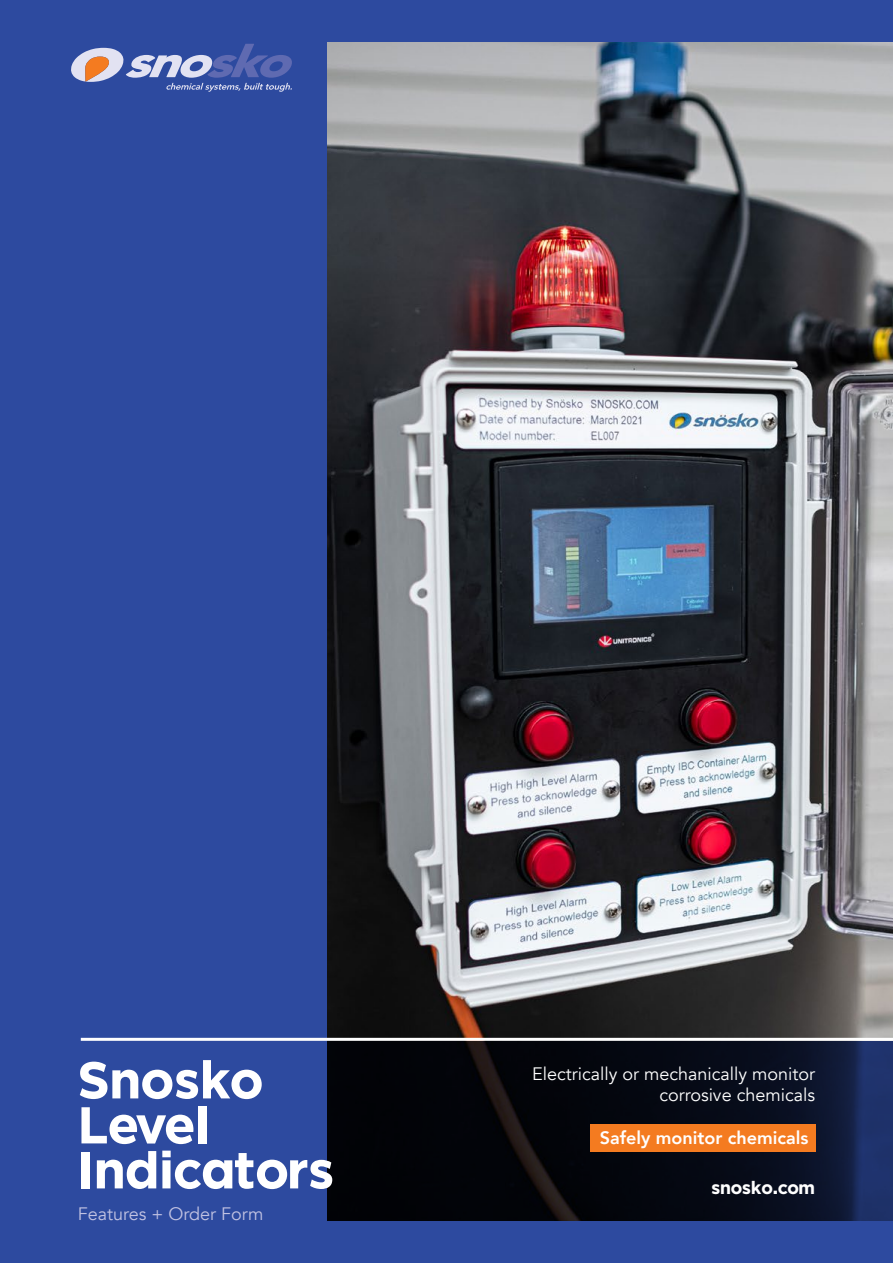
<style>
.page{position:relative;width:893px;height:1263px;background:#2d4a9f}
.page>*{position:absolute;margin:0;border:0;box-sizing:border-box;transform-origin:0 0}
.t1{font:700 52.5px/45px "Smythe Sans";color:#fff}
.t2{font:18px/21.6px "Avenir";color:#fff;text-align:right}
.t3{font:800 18px "Avenir";color:#fff}
.t4{font:18px "Avenir";color:#c1c2e2}
.t5{font:700 18px "Smythe Sans";color:#fff}
</style>
<div class="page">
<img style="left:327px;top:43px;width:566px;height:995px">
<svg style="left:327px;top:1041px;width:566px;height:179px;background:#070b18"></svg>
<hr style="left:81px;top:1038px;width:812px;height:3px;background:#fff">
<div style="left:590px;top:1124px;width:225px;height:28px;background:#f47b20"></div>
<svg style="left:71px;top:44px;width:221px;height:48px"></svg>
<h1 class="t1" style="left:78px;top:1055px;width:257px">Snosko<br>Level<br>Indicators</h1>
<p class="t4" style="left:78px;top:1203px;width:187px">Features + Order Form</p>
<p class="t2" style="left:532px;top:1063px;width:284px">Electrically or mechanically monitor corrosive chemicals</p>
<p class="t3" style="left:600px;top:1124px;width:210px">Safely monitor chemicals</p>
<p class="t5" style="left:711px;top:1177px;width:105px">snosko.com</p>
</div>
